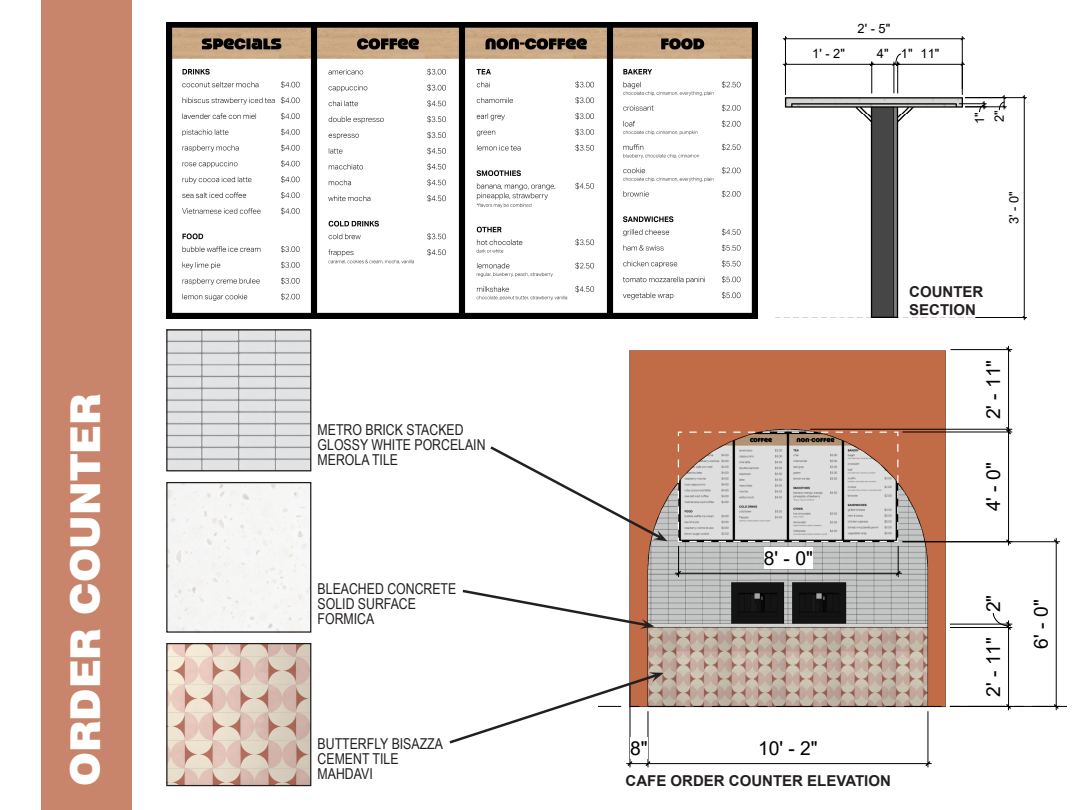
<style>
.page{position:relative;width:1080px;height:810px;background:#fff}
.page>*{position:absolute;margin:0;border:0;box-sizing:border-box;transform-origin:0 0}
.t1{font:900 41.25px "Swiss 721 BT";color:#fff}
.t2{font:19.25px "Arial";color:#000}
.t3{font:15px "Arial Narrow";color:#231f20}
.t4{font:700 15px/18px "Arial";color:#231f20}
.t5{font:12.88px "Arial";color:#000}
.t6{font:700 8.5px "Arial";color:#000}
</style>
<div class="page">
<svg style="left:626px;top:345px;width:441px;height:423px"></svg>
<div style="left:41px;top:0;width:90px;height:810px;background:#c8856b"></div>
<img style="left:168px;top:645px;width:141px;height:139px">
<div style="left:166px;top:643px;width:145px;height:143px;border:1px solid #231f20"></div>
<img style="left:168px;top:331px;width:141px;height:138px">
<div style="left:166px;top:329px;width:145px;height:142px;border:1px solid #231f20"></div>
<div style="left:168px;top:484px;width:141px;height:147px;background:#f5f5f4"></div>
<div style="left:166px;top:482px;width:145px;height:151px;border:1px solid #231f20"></div>
<svg style="left:449px;top:672px;width:215px;height:73px"></svg>
<svg style="left:490px;top:444px;width:177px;height:97px"></svg>
<img style="left:166px;top:22px;width:592px;height:296px">
<svg style="left:462px;top:588px;width:192px;height:41px"></svg>
<svg style="left:675px;top:431px;width:227px;height:146px"></svg>
<svg style="left:775px;top:36px;width:252px;height:284px"></svg>
<p class="t1" style="left:61px;top:786px;width:394px;rotate:-90deg">ORDER COUNTER</p>
<p class="t3" style="left:318px;top:419px;width:148px">METRO BRICK STACKED</p>
<p class="t3" style="left:318px;top:434px;width:169px">GLOSSY WHITE PORCELAIN</p>
<p class="t3" style="left:318px;top:449px;width:82px">MEROLA TILE</p>
<p class="t3" style="left:318px;top:578px;width:140px">BLEACHED CONCRETE</p>
<p class="t3" style="left:318px;top:593px;width:100px">SOLID SURFACE</p>
<p class="t3" style="left:318px;top:608px;width:58px">FORMICA</p>
<p class="t3" style="left:318px;top:733px;width:127px">BUTTERFLY BISAZZA</p>
<p class="t3" style="left:318px;top:748px;width:82px">CEMENT TILE</p>
<p class="t3" style="left:318px;top:763px;width:57px">MAHDAVI</p>
<p class="t5" style="left:858px;top:20px;width:34px">2' - 5"</p>
<p class="t5" style="left:812px;top:45px;width:34px">1' - 2"</p>
<p class="t5" style="left:877px;top:45px;width:64px">4" 1" 11"</p>
<p class="t5" style="left:971px;top:124px;width:13px;rotate:-90deg">1"</p>
<p class="t5" style="left:991px;top:122px;width:13px;rotate:-90deg">2"</p>
<p class="t5" style="left:1005px;top:224px;width:34px;rotate:-90deg">3' - 0"</p>
<p class="t2" style="left:764px;top:545px;width:50px">8' - 0"</p>
<p class="t5" style="left:783px;top:567px;width:13px;rotate:-90deg">2"</p>
<p class="t2" style="left:630px;top:735px;width:19px">8"</p>
<p class="t2" style="left:758px;top:735px;width:61px">10' - 2"</p>
<p class="t4" style="left:626px;top:772px;width:267px">CAFE ORDER COUNTER ELEVATION</p>
<p class="t4" style="left:909px;top:283px;width:76px">COUNTER<br>SECTION</p>
<p class="t2" style="left:980px;top:419px;width:61px;rotate:-90deg">2' - 11"</p>
<p class="t2" style="left:980px;top:511px;width:50px;rotate:-90deg">4' - 0"</p>
<p class="t2" style="left:980px;top:612px;width:19px;rotate:-90deg">2"</p>
<p class="t2" style="left:980px;top:697px;width:61px;rotate:-90deg">2' - 11"</p>
<p class="t6" style="left:990px;top:596px;width:36px">LEVEL 1</p>
<p class="t2" style="left:1028px;top:649px;width:50px;rotate:-90deg">6' - 0"</p>
</div>
